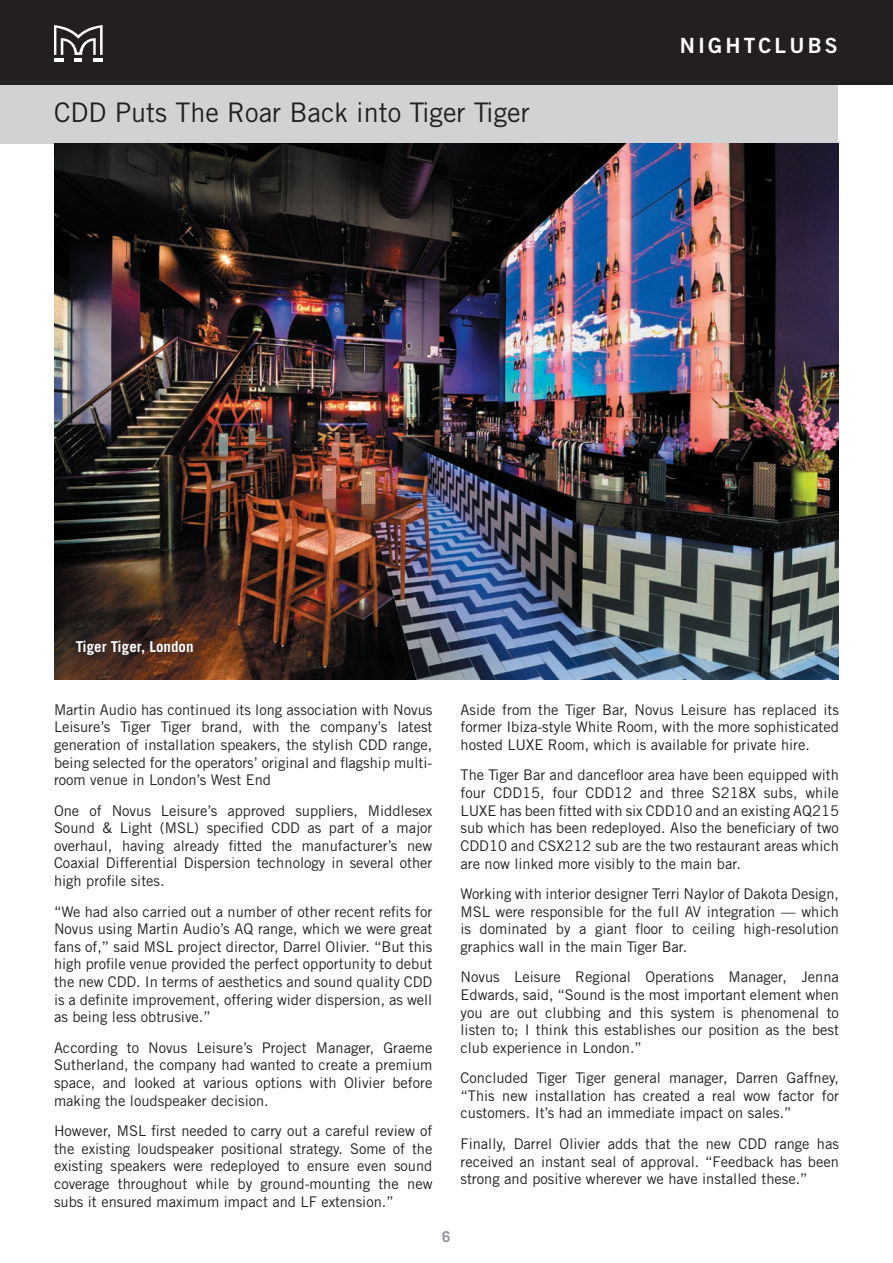
<style>
.page{position:relative;width:893px;height:1263px;background:#fff}
.page>*{position:absolute;margin:0;border:0;box-sizing:border-box;transform-origin:0 0}
.t1{font:27px "Trade Gothic";color:#231f20}
.t2{font:21px "Trade Gothic Bold Two";letter-spacing:.15em;color:#fff}
.t3{font:700 15px "Trade Gothic";color:#fff}
.t4{font:700 15px "Trade Gothic";color:#939598}
.t5{font:14.7px/17.7px "Trade Gothic";color:#231f20;text-align:justify}
</style>
<div class="page">
<div style="left:0;top:0;width:893px;height:85px;background:#231f20"></div>
<svg style="left:54px;top:25px;width:49px;height:36px"></svg>
<div style="left:0;top:85px;width:838px;height:58px;background:#d1d2d4"></div>
<img style="left:54px;top:143px;width:785px;height:536px">
<svg style="left:72px;top:635px;width:131px;height:30px;background:#4b2b1d"></svg>
<h1 class="t1" style="left:54px;top:96px;width:477px">CDD Puts The Roar Back into Tiger Tiger</h1>
<h2 class="t2" style="left:680px;top:33px;width:159px">NIGHTCLUBS</h2>
<p class="t3" style="left:76px;top:637px;width:119px">Tiger Tiger, London</p>
<p class="t5" style="left:54px;top:700px;width:380px">Martin Audio has continued its long association with Novus Leisure’s Tiger Tiger brand, with the company’s latest generation of installation speakers, the stylish CDD range, being selected for the operators’ original and flagship multi&shy;room venue in London’s West End</p>
<p class="t5" style="left:54px;top:801px;width:380px">One of Novus Leisure’s approved suppliers, Middlesex Sound &amp; Light (MSL) specified CDD as part of a major overhaul, having already fitted the manufacturer’s new Coaxial Differential Dispersion technology in several other high profile sites.</p>
<p class="t5" style="left:54px;top:902px;width:380px">“We had also carried out a number of other recent refits for Novus using Martin Audio’s AQ range, which we were great fans of,” said MSL project director, Darrel Olivier. “But this high profile venue provided the perfect opportunity to debut the new CDD. In terms of aesthetics and sound quality CDD is a definite improvement, offering wider dispersion, as well as being less obtrusive.”</p>
<p class="t5" style="left:54px;top:1038px;width:380px">According to Novus Leisure’s Project Manager, Graeme Sutherland, the company had wanted to create a premium space, and looked at various options with Olivier before making the loudspeaker decision.</p>
<p class="t5" style="left:54px;top:1122px;width:380px">However, MSL first needed to carry out a careful review of the existing loudspeaker positional strategy. Some of the existing speakers were redeployed to ensure even sound coverage throughout while by ground-mounting the new subs it ensured maximum impact and LF extension.”</p>
<p class="t4" style="left:442px;top:1227px;width:10px">6</p>
<p class="t5" style="left:460px;top:700px;width:380px">Aside from the Tiger Bar, Novus Leisure has replaced its former Ibiza-style White Room, with the more sophisticated hosted LUXE Room, which is available for private hire.</p>
<p class="t5" style="left:460px;top:766px;width:380px">The Tiger Bar and dancefloor area have been equipped with four CDD15, four CDD12 and three S218X subs, while LUXE has been fitted with six CDD10 and an existing AQ215 sub which has been redeployed. Also the beneficiary of two CDD10 and CSX212 sub are the two restaurant areas which are now linked more visibly to the main bar.</p>
<p class="t5" style="left:460px;top:885px;width:380px">Working with interior designer Terri Naylor of Dakota Design, MSL were responsible for the full AV integration — which is dominated by a giant floor to ceiling high-resolution graphics wall in the main Tiger Bar.</p>
<p class="t5" style="left:460px;top:968px;width:380px">Novus Leisure Regional Operations Manager, Jenna Edwards, said, “Sound is the most important element when you are out clubbing and this system is phenomenal to listen to; I think this establishes our position as the best club experience in London.”</p>
<p class="t5" style="left:460px;top:1069px;width:380px">Concluded Tiger Tiger general manager, Darren Gaffney, “This new installation has created a real wow factor for customers. It’s had an immediate impact on sales.”</p>
<p class="t5" style="left:460px;top:1134px;width:380px">Finally, Darrel Olivier adds that the new CDD range has received an instant seal of approval. “Feedback has been strong and positive wherever we have installed these.”</p>
</div>
